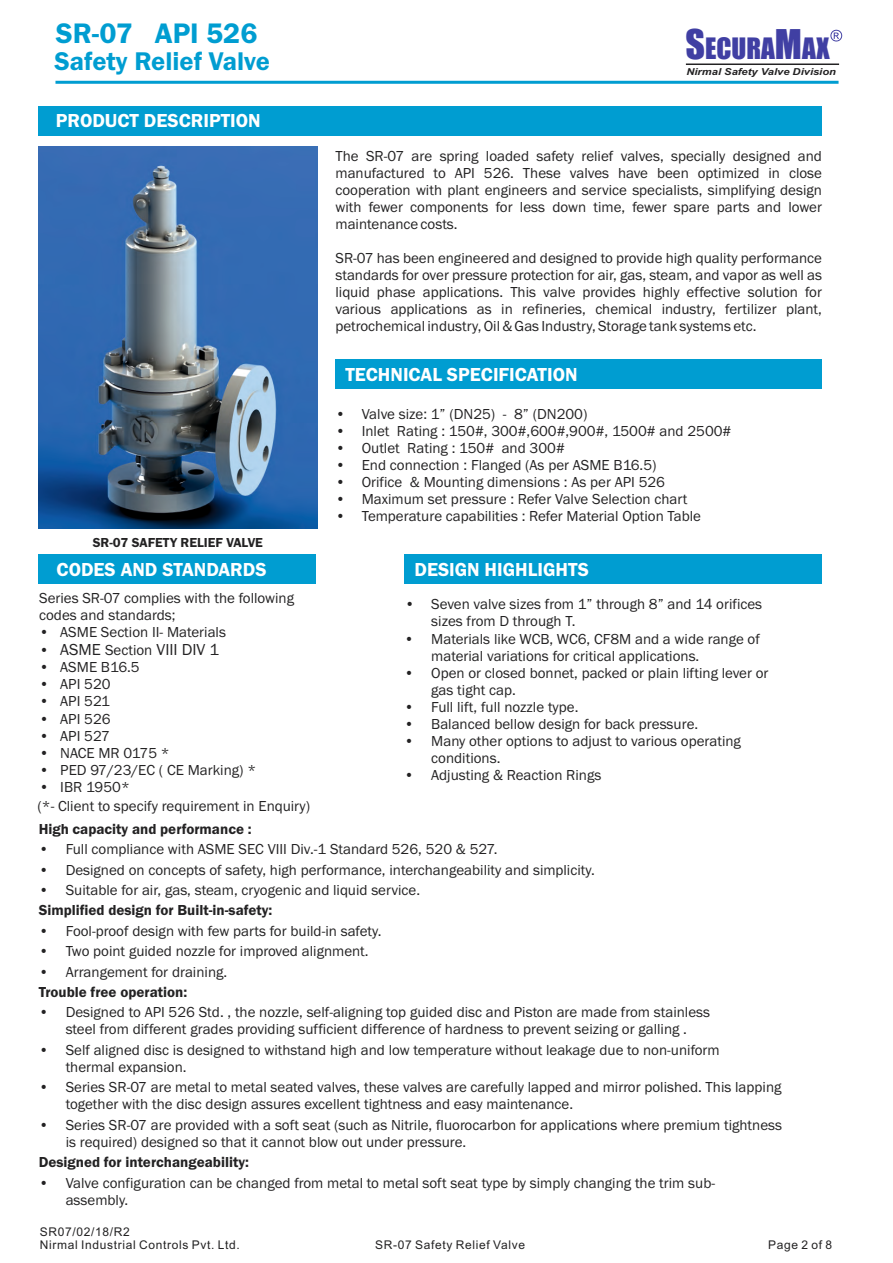
<style>
.page{position:relative;width:893px;height:1263px;background:#fff}
.page>*{position:absolute;margin:0;border:0;box-sizing:border-box;transform-origin:0 0}
.t1{font:600 29.25px "Franklin Gothic";color:#009dd1}
.t2{font:27.3px "Impact";color:#403fa3}
.t3{font:600 26.55px "Franklin Gothic";color:#009dd1}
.t4{font:600 19.5px "Franklin Gothic";color:#fff}
.t5{font:16.5px "Franklin Gothic";color:#232223}
.t6{font:15px/17px "Franklin Gothic";color:#232223}
.t7{font:600 15px "Franklin Gothic";color:#232223}
.t8{font:600 13.5px "Franklin Gothic";color:#232223}
.t9{font:12px/13.4px "Arial";letter-spacing:.055em;color:#232223}
.t10{font:italic 700 9.6px "Arial";color:#232223;scale:1.16 1}
.s1{font-size:15px}
.s2{font-size:37.8px}
.s3{font-weight:600}
</style>
<div class="page">
<div style="left:39px;top:106px;width:783px;height:29px;background:#009dd1"></div>
<div style="left:335px;top:359px;width:487px;height:30px;background:#009dd1"></div>
<div style="left:39px;top:555px;width:277px;height:29px;background:#009dd1"></div>
<div style="left:404px;top:555px;width:418px;height:29px;background:#009dd1"></div>
<hr style="left:55px;top:81px;width:783px;height:3px;background:#009dd1">
<img style="left:39px;top:147px;width:279px;height:381px">
<svg style="left:830px;top:30px;width:12px;height:12px"></svg>
<hr style="left:686px;top:64px;width:153px;height:1px;background:#232223">
<h1 class="t1" style="left:56px;top:22px;width:203px">SR-07 API 526</h1>
<h3 class="t3" style="left:54px;top:52px;width:217px">Safety Relief Valve</h3>
<h3 class="t4" style="left:56px;top:113px;width:206px">PRODUCT DESCRIPTION</h3>
<p class="t8" style="left:93px;top:537px;width:172px">SR-07 SAFETY RELIEF VALVE</p>
<h3 class="t4" style="left:57px;top:562px;width:212px">CODES AND STANDARDS</h3>
<p class="t6" style="left:39px;top:590px;width:256px">Series SR-07 complies with the following codes and standards;</p>
<p class="t6" style="left:39px;top:624px;width:188px">• ASME Section II- Materials</p>
<p class="t5" style="left:39px;top:644px;width:182px"><span class="s1">•</span> ASME <span class="s1">Section</span> VIII DIV 1</p>
<p class="t6" style="left:39px;top:660px;width:102px">• ASME B16.5</p>
<p class="t6" style="left:39px;top:677px;width:73px">• API 520</p>
<p class="t6" style="left:39px;top:694px;width:72px">• API 521</p>
<p class="t6" style="left:39px;top:711px;width:73px">• API 526</p>
<p class="t6" style="left:39px;top:728px;width:72px">• API 527</p>
<p class="t6" style="left:39px;top:745px;width:132px">• NACE MR 0175 *</p>
<p class="t6" style="left:39px;top:762px;width:218px">• PED 97/23/EC ( CE Marking) *</p>
<p class="t6" style="left:39px;top:779px;width:92px">• IBR 1950*</p>
<p class="t6" style="left:37px;top:799px;width:274px">(*- Client to specify requirement in Enquiry)</p>
<h2 class="t2" style="left:685px;top:38px;width:146px"><span class="s2">S</span>ECURA<span class="s2">M</span>AX</h2>
<p class="t10" style="left:686px;top:68px;width:130px">Nirmal Safety Valve Division</p>
<p class="t6" style="left:335px;top:148px;width:488px;text-align:justify">The SR-07 are spring loaded safety relief valves, specially designed and manufactured to API 526. These valves have been optimized in close cooperation with plant engineers and service specialists, simplifying design with fewer components for less down time, fewer spare parts and lower maintenance costs.</p>
<p class="t6" style="left:335px;top:250px;width:488px;text-align:justify">SR-07 has been engineered and designed to provide high quality performance standards for over pressure protection for air, gas, steam, and vapor as well as liquid phase applications. This valve provides highly effective solution for various applications as in refineries, chemical industry, fertilizer plant, petrochemical industry, Oil &amp; Gas Industry, Storage tank systems etc.</p>
<h3 class="t4" style="left:345px;top:367px;width:234px">TECHNICAL SPECIFICATION</h3>
<p class="t6" style="left:336px;top:406px;width:253px">• Valve size: 1” (DN25) - 8” (DN200)</p>
<p class="t6" style="left:336px;top:423px;width:397px">• Inlet Rating : 150#, 300#,600#,900#, 1500# and 2500#</p>
<p class="t6" style="left:336px;top:440px;width:231px">• Outlet Rating : 150# and 300#</p>
<p class="t6" style="left:336px;top:457px;width:322px">• End connection : Flanged (As per ASME B16.5)</p>
<p class="t6" style="left:336px;top:474px;width:331px">• Orifice &amp; Mounting dimensions : As per API 526</p>
<p class="t6" style="left:336px;top:491px;width:353px">• Maximum set pressure : Refer Valve Selection chart</p>
<p class="t6" style="left:336px;top:508px;width:367px">• Temperature capabilities : Refer Material Option Table</p>
<h3 class="t4" style="left:414px;top:562px;width:176px">DESIGN HIGHLIGHTS</h3>
<p class="t6" style="left:431px;top:597px;width:332px;text-indent:-27px">• Seven valve sizes from 1” through 8” and 14 orifices sizes from D through T.</p>
<p class="t6" style="left:431px;top:631px;width:330px;text-indent:-27px">• Materials like WCB, WC6, CF8M and a wide range of material variations for critical applications.</p>
<p class="t6" style="left:431px;top:665px;width:339px;text-indent:-27px">• Open or closed bonnet, packed or plain lifting lever or gas tight cap.</p>
<p class="t6" style="left:404px;top:699px;width:176px">• Full lift, full nozzle type.</p>
<p class="t6" style="left:404px;top:716px;width:295px">• Balanced bellow design for back pressure.</p>
<p class="t6" style="left:431px;top:733px;width:311px;text-indent:-27px">• Many other options to adjust to various operating conditions.</p>
<p class="t6" style="left:404px;top:767px;width:199px">• Adjusting &amp; Reaction Rings</p>
<p class="t7" style="left:39px;top:823px;width:214px">High capacity and performance :</p>
<p class="t6" style="left:39px;top:842px;width:460px"><span class="s3">•</span> Full compliance with ASME SEC VIII Div.-1 Standard 526, 520 &amp; 527.</p>
<p class="t6" style="left:39px;top:862px;width:558px">• Designed on concepts of safety, high performance, interchangeability and simplicity.</p>
<p class="t6" style="left:39px;top:883px;width:383px">• Suitable for air, gas, steam, cryogenic and liquid service.</p>
<p class="t7" style="left:39px;top:905px;width:235px">Simplified design for Built-in-safety:</p>
<p class="t6" style="left:39px;top:923px;width:344px"><span class="s3">•</span> Fool-proof design with few parts for build-in safety.</p>
<p class="t6" style="left:39px;top:944px;width:331px">• Two point guided nozzle for improved alignment.</p>
<p class="t6" style="left:39px;top:964px;width:190px">• Arrangement for draining.</p>
<p class="t7" style="left:39px;top:986px;width:150px">Trouble free operation:</p>
<p class="t6" style="left:39px;top:1005px;width:673px;text-align:center"><span class="s3">•</span> Designed to API 526 Std. , the nozzle, self-aligning top guided disc and Piston are made from stainless steel from different grades providing sufficient difference of hardness to prevent seizing or galling .</p>
<p class="t6" style="left:66px;top:1042px;width:656px;text-indent:-27px">• Self aligned disc is designed to withstand high and low temperature without leakage due to non-uniform thermal expansion.</p>
<p class="t6" style="left:66px;top:1080px;width:717px;text-indent:-27px">• Series SR-07 are metal to metal seated valves, these valves are carefully lapped and mirror polished. This lapping together with the disc design assures excellent tightness and easy maintenance.</p>
<p class="t6" style="left:66px;top:1117px;width:718px;text-indent:-27px">• Series SR-07 are provided with a soft seat (such as Nitrile, fluorocarbon for applications where premium tightness is required) designed so that it cannot blow out under pressure.</p>
<p class="t7" style="left:39px;top:1156px;width:212px">Designed for interchangeability:</p>
<p class="t6" style="left:66px;top:1175px;width:651px;text-indent:-27px"><span class="s3">•</span> Valve configuration can be changed from metal to metal soft seat type by simply changing the trim sub&shy;assembly.</p>
<p class="t9" style="left:40px;top:1226px;width:202px">SR07/02/18/R2<br>Nirmal Industrial Controls Pvt. Ltd.</p>
<p class="t9" style="left:375px;top:1239px;width:151px">SR-07 Safety Relief Valve</p>
<p class="t9" style="left:768px;top:1239px;width:66px">Page 2 of 8</p>
</div>
